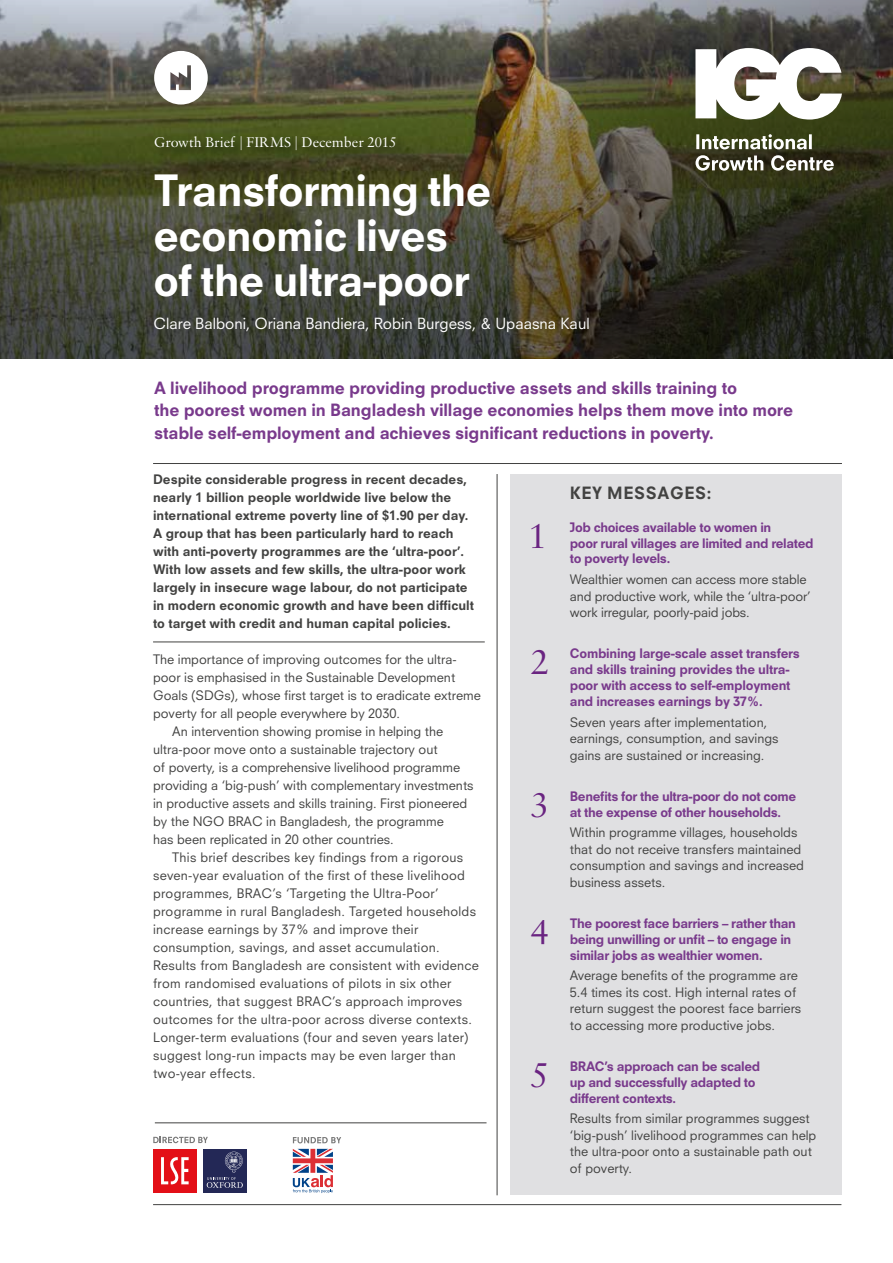
<style>
.page{position:relative;width:893px;height:1263px;background:#fff}
.page>*{position:absolute;margin:0;border:0;box-sizing:border-box;transform-origin:0 0}
.t1{font:800 42px/45px "Neuzeit SLT Std";letter-spacing:-.015em;color:#fff}
.t2{font:37.05px "Sabon MT Std";color:#6a2481}
.t3{font:800 16.5px/22.5px "Neuzeit SLT Std";letter-spacing:-.01em;color:#793a8c}
.t4{font:800 16.5px "Neuzeit SLT Std";letter-spacing:.04em;color:#424241}
.t5{font:15px "Neuzeit SLT Std";color:#fff}
.t6{font:15px "Sabon MT Std";color:#fff}
.t7{font:12.75px/16.5px "Neuzeit SLT Std";color:#424241}
.t8{font:12.75px "Neuzeit SLT Std";letter-spacing:.02em;color:#424241}
.t9{font:800 12.75px/15.8px "Neuzeit SLT Std";letter-spacing:-.03em;color:#793a8c}
.t10{font:800 12.75px/18px "Neuzeit SLT Std";color:#424241}
</style>
<div class="page">
<hr style="left:153px;top:1204px;width:688px;height:1px;background:#424241">
<hr style="left:497px;top:474px;width:1px;height:721px;background:#424241">
<hr style="left:153px;top:463px;width:689px;height:1px;background:#424241">
<hr style="left:153px;top:642px;width:332px;height:1px;background:#424241">
<hr style="left:155px;top:1122px;width:331px;height:1px;background:#424241">
<svg style="left:153px;top:1137px;width:55px;height:6px"></svg>
<div style="left:153px;top:1149px;width:44px;height:43px;background:#e30f17"></div>
<svg style="left:161px;top:1157px;width:28px;height:27px"></svg>
<svg style="left:293px;top:1137px;width:48px;height:6px"></svg>
<div style="left:203px;top:1149px;width:44px;height:43px;background:#232856"></div>
<svg style="left:207px;top:1152px;width:36px;height:36px"></svg>
<svg style="left:293px;top:1149px;width:40px;height:44px"></svg>
<svg style="left:0;top:0;width:510px;height:358px;background:#565847"></svg>
<img style="left:510px;top:0;width:383px;height:358px">
<div style="left:153px;top:134px;width:256px;height:28px;background:#000;opacity:.75"></div>
<svg style="left:695px;top:48px;width:147px;height:72px"></svg>
<svg style="left:695px;top:155px;width:139px;height:16px"></svg>
<svg style="left:696px;top:134px;width:116px;height:15px"></svg>
<div style="left:510px;top:474px;width:332px;height:720px;background:#e0e0e2"></div>
<svg style="left:154px;top:51px;width:54px;height:54px"></svg>
<p class="t6" style="left:154px;top:133px;width:244px">Growth Brief | FIRMS | December 2015</p>
<h1 class="t1" style="left:154px;top:167px;width:339px">Transforming the economic lives of the ultra-poor</h1>
<p class="t5" style="left:154px;top:315px;width:438px">Clare Balboni, Oriana Bandiera, Robin Burgess, &amp; Upaasna Kaul</p>
<p class="t3" style="left:154px;top:376px;width:641px">A livelihood programme providing productive assets and skills training to<br>the poorest women in Bangladesh village economies helps them move into more stable self-employment and achieves significant reductions in poverty.</p>
<p class="t10" style="left:153px;top:470px;width:322px">Despite considerable progress in recent decades, nearly 1 billion people worldwide live below the international extreme poverty line of $1.90 per day.<br>A group that has been particularly hard to reach with anti-poverty programmes are the ‘ultra-poor’.<br>With low assets and few skills, the ultra-poor work largely in insecure wage labour, do not participate in modern economic growth and have been difficult to target with credit and human capital policies.</p>
<p class="t7" style="left:153px;top:651px;width:305px">The importance of improving outcomes for the ultra-</p>
<p class="t7" style="left:153px;top:669px;width:304px">poor is emphasised in the Sustainable Development</p>
<p class="t7" style="left:153px;top:687px;width:329px">Goals (SDGs), whose first target is to eradicate extreme</p>
<p class="t7" style="left:153px;top:705px;width:248px">poverty for all people everywhere by 2030.</p>
<p class="t7" style="left:172px;top:723px;width:273px">An intervention showing promise in helping the</p>
<p class="t7" style="left:153px;top:741px;width:286px">ultra-poor move onto a sustainable trajectory out</p>
<p class="t7" style="left:153px;top:759px;width:309px">of poverty, is a comprehensive livelihood programme</p>
<p class="t7" style="left:153px;top:777px;width:322px">providing a ‘big-push’ with complementary investments</p>
<p class="t7" style="left:153px;top:795px;width:316px">in productive assets and skills training. First pioneered</p>
<p class="t7" style="left:153px;top:813px;width:292px">by the NGO BRAC in Bangladesh, the programme</p>
<p class="t7" style="left:153px;top:831px;width:242px">has been replicated in 20 other countries.</p>
<p class="t8" style="left:172px;top:849px;width:292px">This brief describes key findings from a rigorous</p>
<p class="t8" style="left:153px;top:867px;width:313px">seven-year evaluation of the first of these livelihood</p>
<p class="t8" style="left:153px;top:885px;width:287px">programmes, BRAC’s ‘Targeting the Ultra-Poor’</p>
<p class="t8" style="left:153px;top:903px;width:324px">programme in rural Bangladesh. Targeted households</p>
<p class="t8" style="left:153px;top:921px;width:267px">increase earnings by 37% and improve their</p>
<p class="t8" style="left:153px;top:939px;width:288px">consumption, savings, and asset accumulation.</p>
<p class="t8" style="left:153px;top:957px;width:327px">Results from Bangladesh are consistent with evidence</p>
<p class="t8" style="left:153px;top:975px;width:300px">from randomised evaluations of pilots in six other</p>
<p class="t8" style="left:153px;top:993px;width:311px">countries, that suggest BRAC’s approach improves</p>
<p class="t8" style="left:153px;top:1011px;width:320px">outcomes for the ultra-poor across diverse contexts.</p>
<p class="t8" style="left:153px;top:1029px;width:317px">Longer-term evaluations (four and seven years later)</p>
<p class="t8" style="left:153px;top:1047px;width:304px">suggest long-run impacts may be even larger than</p>
<p class="t8" style="left:153px;top:1065px;width:104px">two-year effects.</p>
<p class="t4" style="left:570px;top:483px;width:143px">KEY MESSAGES:</p>
<h2 class="t2" style="left:529px;top:513px;width:19px">1</h2>
<p class="t9" style="left:570px;top:519px;width:245px">Job choices available to women in<br>poor rural villages are limited and related to poverty levels.</p>
<p class="t7" style="left:570px;top:571px;width:242px">Wealthier women can access more stable and productive work, while the ‘ultra-poor’ work irregular, poorly-paid jobs.</p>
<h2 class="t2" style="left:531px;top:640px;width:19px">2</h2>
<p class="t9" style="left:570px;top:646px;width:232px">Combining large-scale asset transfers and skills training provides the ultra&shy;poor with access to self-employment and increases earnings by 37%.</p>
<p class="t7" style="left:570px;top:713px;width:210px">Seven years after implementation, earnings, consumption, and savings gains are sustained or increasing.</p>
<h2 class="t2" style="left:531px;top:782px;width:19px">3</h2>
<p class="t9" style="left:570px;top:788px;width:228px">Benefits for the ultra-poor do not come at the expense of other households.</p>
<p class="t7" style="left:570px;top:824px;width:236px">Within programme villages, households that do not receive transfers maintained consumption and savings and increased business assets.</p>
<h2 class="t2" style="left:531px;top:909px;width:19px">4</h2>
<p class="t9" style="left:570px;top:915px;width:228px">The poorest face barriers – rather than being unwilling or unfit – to engage in similar jobs as wealthier women.</p>
<p class="t7" style="left:570px;top:967px;width:233px">Average benefits of the programme are 5.4 times its cost. High internal rates of return suggest the poorest face barriers to accessing more productive jobs.</p>
<h2 class="t2" style="left:531px;top:1052px;width:19px">5</h2>
<p class="t9" style="left:570px;top:1058px;width:192px">BRAC’s approach can be scaled up and successfully adapted to different contexts.</p>
<p class="t7" style="left:570px;top:1110px;width:248px">Results from similar programmes suggest ‘big-push’ livelihood programmes can help the ultra-poor onto a sustainable path out of poverty.</p>
</div>
